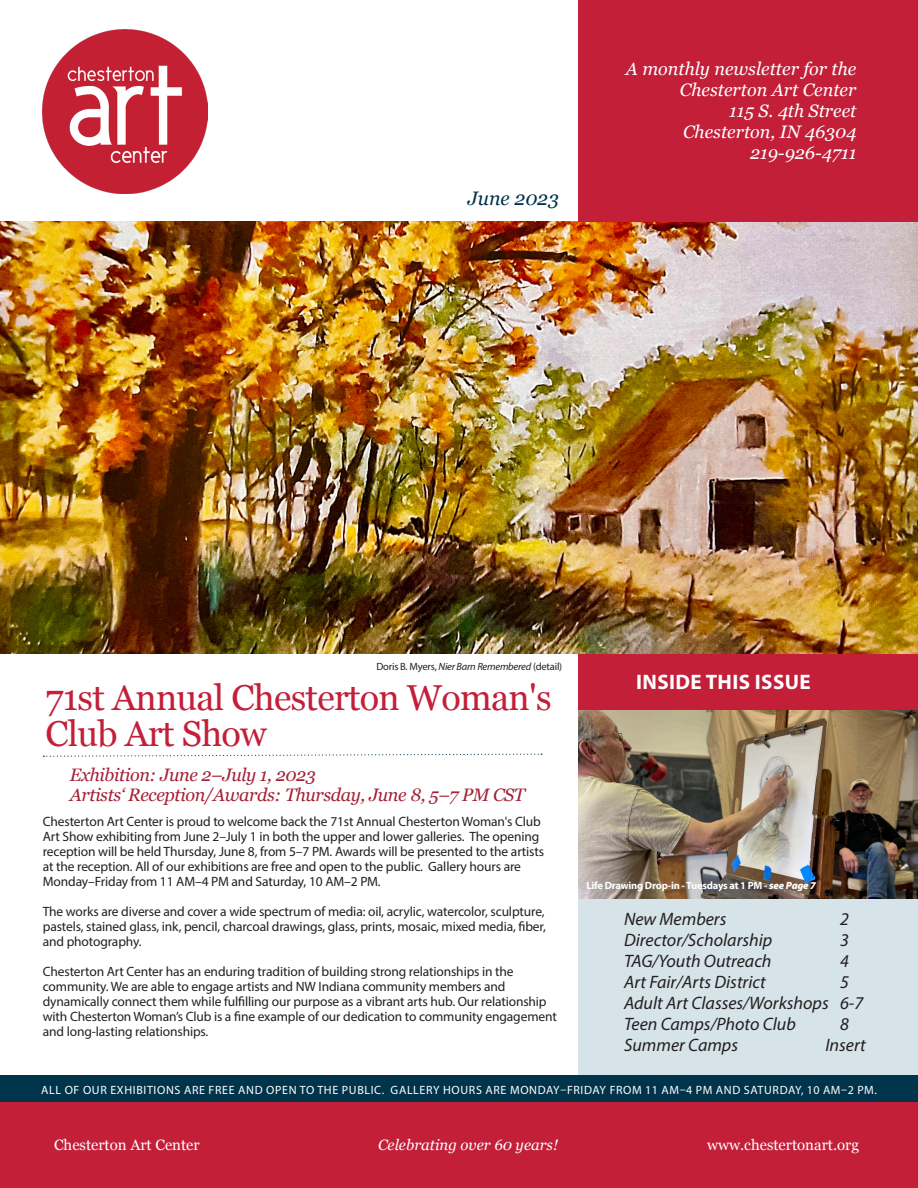
<style>
.page{position:relative;width:918px;height:1188px;background:#fff}
.page>*{position:absolute;margin:0;border:0;box-sizing:border-box;transform-origin:0 0}
.t1{font:36px/36px "Georgia";letter-spacing:-.02em;color:#c31f39}
.t2{font:700 21px "Myriad Pro";letter-spacing:.02em;color:#fff}
.t3{font:italic 19.5px "Georgia";color:#00344b}
.t4{font:italic 18px/21px "Myriad Pro";color:#231f20}
.t5{font:italic 18px/21px "Georgia";color:#fff;text-align:right}
.t6{font:italic 18px/19.5px "Georgia";letter-spacing:-.02em;color:#a62035}
.t7{font:15px "Georgia";color:#fff}
.t8{font:italic 15px "Georgia";color:#fff}
.t9{font:13.5px/15px "Myriad Pro";letter-spacing:-.01em;color:#231f20}
.t10{font:12px "Myriad Pro";letter-spacing:.055em;color:#fff}
.t11{font:700 10.5px "Myriad Pro";letter-spacing:-.02em;color:#fff}
.t12{font:10.5px "Myriad Pro";letter-spacing:-.02em;color:#231f20}
.s1{font-style:italic}
.s2{font-weight:900;font-style:italic}
</style>
<div class="page">
<div style="left:578px;top:659px;width:340px;height:426px;background:#d6e3e9"></div>
<div style="left:0;top:1075px;width:918px;height:98px;background:#00344b"></div>
<div style="left:578px;top:653px;width:340px;height:57px;background:#c31f39"></div>
<div style="left:0;top:1103px;width:918px;height:85px;background:#c31f39"></div>
<svg style="left:43px;top:753px;width:499px;height:4px"></svg>
<img style="left:578px;top:710px;width:340px;height:189px">
<img style="left:0;top:222px;width:918px;height:431px">
<img style="left:43px;top:30px;width:164px;height:164px">
<div style="left:578px;top:0;width:340px;height:222px;background:#c31f39"></div>
<h3 class="t3" style="left:468px;top:184px;width:93px">June 2023</h3>
<h3 class="t5" style="left:626px;top:58px;width:232px">A monthly newsletter for the<br>Chesterton Art Center<br>115 S. 4th Street<br>Chesterton, IN 46304<br>219-926-4711</h3>
<p class="t12" style="left:376px;top:660px;width:187px">Doris B. Myers, <span class="s1">Nier Barn Remembered</span> (detail)</p>
<h1 class="t1" style="left:45px;top:679px;width:508px">71st Annual Chesterton Woman's<br>Club Art Show</h1>
<h3 class="t6" style="left:70px;top:765px;width:457px">Exhibition: June 2–July 1, 2023<br>Artists‘ Reception/Awards: Thursday, June 8, 5–7 PM CST</h3>
<p class="t9" style="left:43px;top:813px;width:503px">Chesterton Art Center is proud to welcome back the 71st Annual Chesterton Woman's Club Art Show exhibiting from June 2–July 1 in both the upper and lower galleries. The opening reception will be held Thursday, June 8, from 5–7 PM. Awards will be presented to the artists at the reception. All of our exhibitions are free and open to the public. Gallery hours are Monday–Friday from 11 AM–4 PM and Saturday, 10 AM–2 PM.</p>
<p class="t9" style="left:43px;top:903px;width:505px;text-align:justify">The works are diverse and cover a wide spectrum of media: oil, acrylic, watercolor, sculpture, pastels, stained glass, ink, pencil, charcoal drawings, glass, prints, mosaic, mixed media, fiber, and photography.</p>
<p class="t9" style="left:43px;top:963px;width:516px">Chesterton Art Center has an enduring tradition of building strong relationships in the community. We are able to engage artists and NW Indiana community members and dynamically connect them while fulfilling our purpose as a vibrant arts hub. Our relationship with Chesterton Woman’s Club is a fine example of our dedication to community engagement and long-lasting relationships.</p>
<h2 class="t2" style="left:636px;top:668px;width:176px">INSIDE THIS ISSUE</h2>
<p class="t11" style="left:586px;top:878px;width:231px">Life Drawing Drop-in - Tuesdays at 1 PM - <span class="s2">see Page 7</span></p>
<h3 class="t4" style="left:624px;top:908px;width:104px">New Members</h3>
<h3 class="t4" style="left:840px;top:908px;width:10px">2</h3>
<h3 class="t4" style="left:624px;top:929px;width:150px">Director/Scholarship</h3>
<h3 class="t4" style="left:840px;top:929px;width:10px">3</h3>
<h3 class="t4" style="left:624px;top:950px;width:149px">TAG/Youth Outreach</h3>
<h3 class="t4" style="left:840px;top:950px;width:10px">4</h3>
<h3 class="t4" style="left:624px;top:971px;width:143px">Art Fair/Arts District</h3>
<h3 class="t4" style="left:624px;top:971px;width:241px;text-indent:216px">5<br>Adult Art Classes/Workshops 6-7<br>Teen Camps/Photo Club</h3>
<h3 class="t4" style="left:840px;top:1013px;width:10px">8</h3>
<h3 class="t4" style="left:624px;top:1034px;width:116px">Summer Camps</h3>
<h3 class="t4" style="left:825px;top:1034px;width:42px">Insert</h3>
<p class="t10" style="left:41px;top:1082px;width:837px">ALL OF OUR EXHIBITIONS ARE FREE AND OPEN TO THE PUBLIC. GALLERY HOURS ARE MONDAY–FRIDAY FROM 11 AM–4 PM AND SATURDAY, 10 AM–2 PM.</p>
<p class="t7" style="left:54px;top:1133px;width:147px">Chesterton Art Center</p>
<p class="t8" style="left:378px;top:1133px;width:182px">Celebrating over 60 years!</p>
<p class="t7" style="left:707px;top:1133px;width:153px">www.chestertonart.org</p>
</div>
